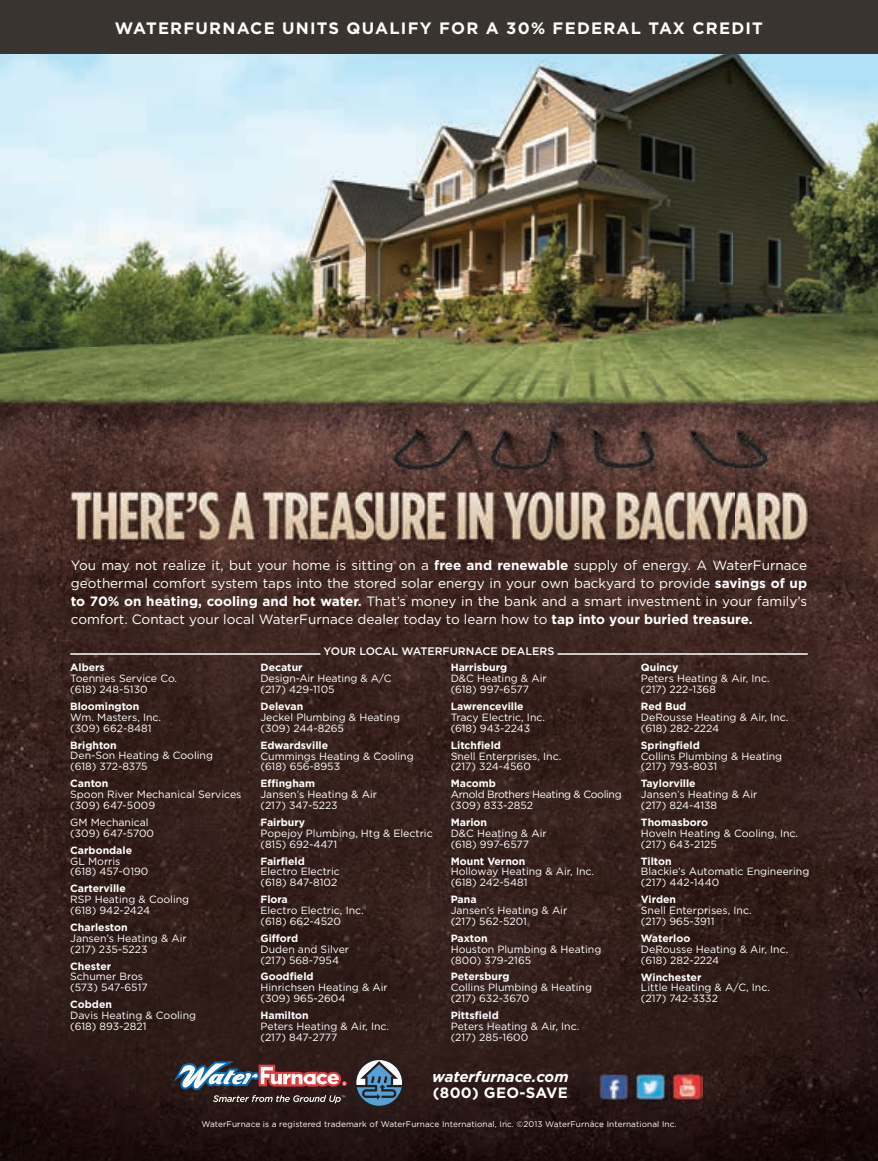
<style>
.page{position:relative;width:878px;height:1161px;background:#fff}
.page>*{position:absolute;margin:0;border:0;box-sizing:border-box;transform-origin:0 0}
.t1{font:700 16.5px "Gotham";letter-spacing:.075em;color:#fff}
.t2{font:italic 700 15px/16.5px "Gotham";color:#fff}
.t3{font:13.5px/18px "Gotham";color:#fff;text-align:justify}
.t4{font:500 10.8px "Gotham";color:#fff}
.t5{font:10.5px/10.9px "Gotham";color:#fff}
.t6{font:10.5px/10.9px "Gotham";letter-spacing:-.03em;color:#fff}
.t7{font:8.25px "Gotham";letter-spacing:.01em;color:#fff}
.s1{font-weight:700}
.s2{font-style:normal}
</style>
<div class="page">
<img style="left:0;top:54px;width:878px;height:1107px">
<div style="left:0;top:0;width:878px;height:54px;background:#39342f"></div>
<img style="left:599px;top:1073px;width:103px;height:30px">
<svg style="left:354px;top:1058px;width:50px;height:50px;background:#586a7a"></svg>
<svg style="left:173px;top:1061px;width:173px;height:42px;background:#69585e"></svg>
<hr style="left:70px;top:653px;width:250px;height:2px;background:#fff">
<hr style="left:557px;top:653px;width:250px;height:2px;background:#fff">
<p class="t1" style="left:115px;top:22px;width:649px">WATERFURNACE UNITS QUALIFY FOR A 30% FEDERAL TAX CREDIT</p>
<p class="t3" style="left:71px;top:557px;width:737px">You may not realize it, but your home is sitting on a <span class="s1">free and renewable</span> supply of energy. A WaterFurnace geothermal comfort system taps into the stored solar energy in your own backyard to provide <span class="s1">savings of up to 70% on heating, cooling and hot water.</span> That’s money in the bank and a smart investment in your family’s comfort. Contact your local WaterFurnace dealer today to learn how to <span class="s1">tap into your buried treasure.</span></p>
<p class="t5" style="left:70px;top:663px;width:108px"><span class="s1">Albers<br></span>Toennies Service Co. (618) 248-5130</p>
<p class="t5" style="left:70px;top:702px;width:92px"><span class="s1">Bloomington<br></span>Wm. Masters, Inc. (309) 662-8481</p>
<p class="t5" style="left:70px;top:740px;width:144px"><span class="s1">Brighton<br></span>Den-Son Heating &amp; Cooling (618) 372-8375</p>
<p class="t5" style="left:70px;top:779px;width:173px"><span class="s1">Canton<br></span>Spoon River Mechanical Services (309) 647-5009</p>
<p class="t5" style="left:70px;top:817px;width:85px">GM Mechanical (309) 647-5700</p>
<p class="t5" style="left:70px;top:845px;width:80px"><span class="s1">Carbondale<br></span>GL Morris (618) 457-0190</p>
<p class="t5" style="left:70px;top:884px;width:120px"><span class="s1">Carterville<br></span>RSP Heating &amp; Cooling (618) 942-2424</p>
<p class="t5" style="left:70px;top:922px;width:118px"><span class="s1">Charleston<br></span>Jansen’s Heating &amp; Air (217) 235-5223</p>
<p class="t5" style="left:70px;top:961px;width:79px"><span class="s1">Chester<br></span>Schumer Bros (573) 547-6517</p>
<p class="t5" style="left:70px;top:1000px;width:127px"><span class="s1">Cobden<br></span>Davis Heating &amp; Cooling (618) 893-2821</p>
<p class="t4" style="left:323px;top:647px;width:232px">YOUR LOCAL WATERFURNACE DEALERS</p>
<p class="t5" style="left:260px;top:663px;width:133px"><span class="s1">Decatur<br></span>Design-Air Heating &amp; A/C (217) 429-1105</p>
<p class="t5" style="left:260px;top:702px;width:141px"><span class="s1">Delevan<br></span>Jeckel Plumbing &amp; Heating (309) 244-8265</p>
<p class="t5" style="left:260px;top:740px;width:155px"><span class="s1">Edwardsville<br></span>Cummings Heating &amp; Cooling (618) 656-8953</p>
<p class="t5" style="left:260px;top:779px;width:118px"><span class="s1">Effingham<br></span>Jansen’s Heating &amp; Air (217) 347-5223</p>
<p class="t5" style="left:260px;top:817px;width:174px"><span class="s1">Fairbury<br></span>Popejoy Plumbing, Htg &amp; Electric (815) 692-4471</p>
<p class="t5" style="left:260px;top:856px;width:81px"><span class="s1">Fairfield<br></span>Electro Electric (618) 847-8102</p>
<p class="t5" style="left:260px;top:895px;width:105px"><span class="s1">Flora<br></span>Electro Electric, Inc. (618) 662-4520</p>
<p class="t5" style="left:260px;top:933px;width:90px"><span class="s1">Gifford<br></span>Duden and Silver (217) 568-7954</p>
<p class="t5" style="left:260px;top:972px;width:129px"><span class="s1">Goodfield<br></span>Hinrichsen Heating &amp; Air (309) 965-2604</p>
<p class="t5" style="left:260px;top:1011px;width:130px"><span class="s1">Hamilton<br></span>Peters Heating &amp; Air, Inc. (217) 847-2777</p>
<p class="t5" style="left:450px;top:663px;width:98px"><span class="s1">Harrisburg<br></span>D&amp;C Heating &amp; Air (618) 997-6577</p>
<p class="t5" style="left:450px;top:702px;width:96px"><span class="s1">Lawrenceville<br></span>Tracy Electric, Inc. (618) 943-2243</p>
<p class="t5" style="left:450px;top:740px;width:112px"><span class="s1">Litchfield<br></span>Snell Enterprises, Inc. (217) 324-4560</p>
<p class="t6" style="left:450px;top:779px;width:172px"><span class="s1">Macomb<br></span>Arnold Brothers Heating &amp; Cooling (309) 833-2852</p>
<p class="t5" style="left:450px;top:817px;width:98px"><span class="s1">Marion<br></span>D&amp;C Heating &amp; Air (618) 997-6577</p>
<p class="t5" style="left:450px;top:856px;width:145px"><span class="s1">Mount Vernon<br></span>Holloway Heating &amp; Air, Inc. (618) 242-5481</p>
<p class="t5" style="left:450px;top:895px;width:118px"><span class="s1">Pana<br></span>Jansen’s Heating &amp; Air (217) 562-5201</p>
<p class="t5" style="left:450px;top:933px;width:152px"><span class="s1">Paxton<br></span>Houston Plumbing &amp; Heating (800) 379-2165</p>
<p class="t5" style="left:450px;top:972px;width:143px"><span class="s1">Petersburg<br></span>Collins Plumbing &amp; Heating (217) 632-3670</p>
<p class="t5" style="left:450px;top:1011px;width:130px"><span class="s1">Pittsfield<br></span>Peters Heating &amp; Air, Inc. (217) 285-1600</p>
<p class="t2" style="left:432px;top:1068px;width:138px">waterfurnace.com <span class="s2">(800) GEO-SAVE</span></p>
<p class="t5" style="left:641px;top:663px;width:130px"><span class="s1">Quincy<br></span>Peters Heating &amp; Air, Inc. (217) 222-1368</p>
<p class="t5" style="left:641px;top:702px;width:149px"><span class="s1">Red Bud<br></span>DeRousse Heating &amp; Air, Inc. (618) 282-2224</p>
<p class="t5" style="left:641px;top:740px;width:143px"><span class="s1">Springfield<br></span>Collins Plumbing &amp; Heating (217) 793-8031</p>
<p class="t5" style="left:641px;top:779px;width:118px"><span class="s1">Taylorville<br></span>Jansen’s Heating &amp; Air (217) 824-4138</p>
<p class="t5" style="left:641px;top:818px;width:159px"><span class="s1">Thomasboro<br></span>Hoveln Heating &amp; Cooling, Inc. (217) 643-2125</p>
<p class="t5" style="left:641px;top:856px;width:170px"><span class="s1">Tilton<br></span>Blackie’s Automatic Engineering (217) 442-1440</p>
<p class="t5" style="left:641px;top:895px;width:112px"><span class="s1">Virden<br></span>Snell Enterprises, Inc. (217) 965-3911</p>
<p class="t5" style="left:641px;top:933px;width:149px"><span class="s1">Waterloo<br></span>DeRousse Heating &amp; Air, Inc. (618) 282-2224</p>
<p class="t5" style="left:641px;top:972px;width:130px"><span class="s1">Winchester<br></span>Little Heating &amp; A/C, Inc. (217) 742-3332</p>
<p class="t7" style="left:201px;top:1121px;width:476px">WaterFurnace is a registered trademark of WaterFurnace International, Inc. ©2013 WaterFurnace International Inc.</p>
</div>
